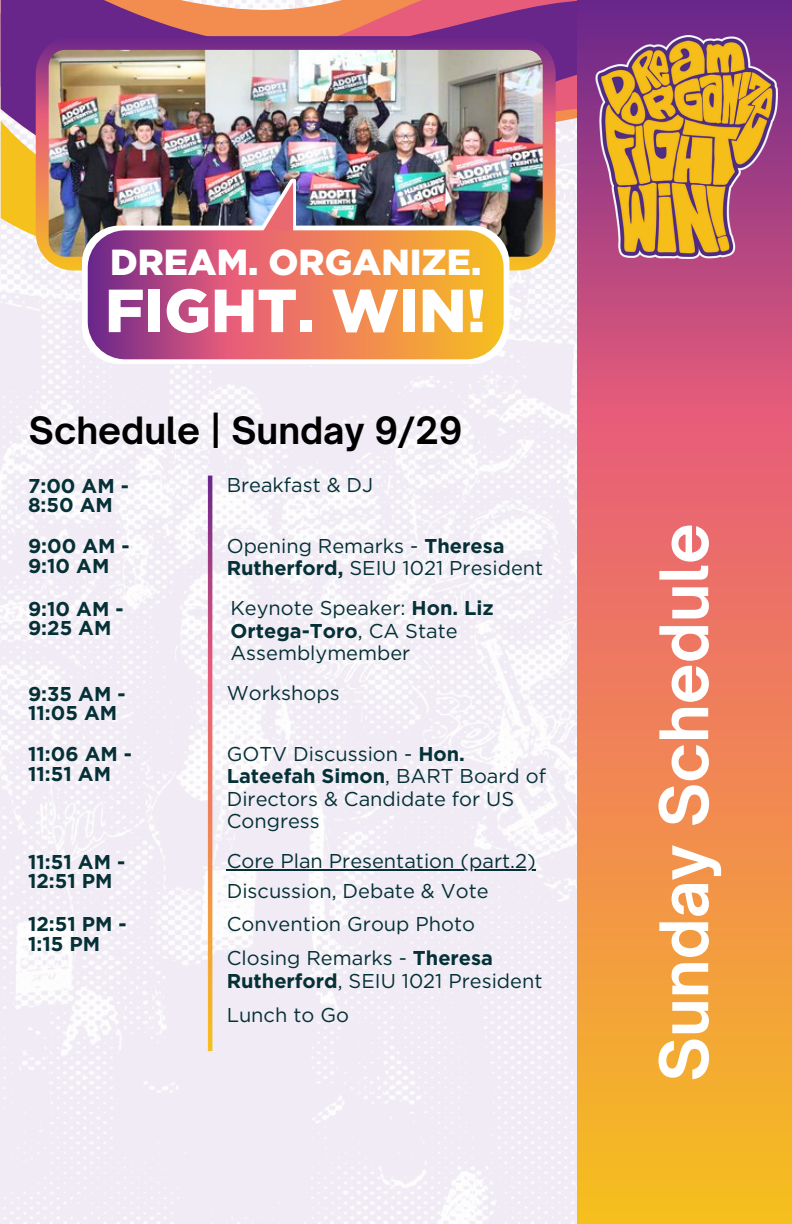
<style>
.page{position:relative;width:792px;height:1224px;background:#fff}
.page>*{position:absolute;margin:0;border:0;box-sizing:border-box;transform-origin:0 0}
.t1{font:700 64px "Open Sauce One";color:#fff}
.t2{font:900 60.8px "Gotham";color:#fff}
.t3{font:900 36.2px "Gotham";color:#fff}
.t4{font:700 36px "Open Sauce One";color:#000}
.t5{font:20px/22.4px "Gotham";color:#043036}
.t6{font:700 20px/19.6px "Gotham";color:#043036}
.s1{font-weight:700}
</style>
<div class="page">
<img style="left:0;top:0;width:577px;height:1224px">
<svg style="left:1px;top:0;width:577px;height:372px"></svg>
<svg style="left:1px;top:209px;width:81px;height:66px"></svg>
<svg style="left:1px;top:13px;width:266px;height:196px;background:#a5626e"></svg>
<svg style="left:578px;top:0;width:214px;height:1224px;background:#e37e58"></svg>
<svg style="left:208px;top:476px;width:4px;height:575px;background:#d7735f"></svg>
<hr style="left:227px;top:870px;width:102px;height:1px;background:#043036">
<hr style="left:329px;top:870px;width:207px;height:1px;background:#043036">
<svg style="left:36px;top:36px;width:520px;height:234px;background:#a5587a"></svg>
<img style="left:49px;top:50px;width:493px;height:207px;border-radius:16px">
<div style="left:82px;top:226px;width:427px;height:138px;background:#fff;border-radius:37px"></div>
<img style="left:245px;top:177px;width:51px;height:53px">
<svg style="left:88px;top:230px;width:415px;height:129px;background:#d87360"></svg>
<img style="left:593px;top:35px;width:184px;height:224px">
<p class="t3" style="left:110px;top:241px;width:373px">DREAM. ORGANIZE.</p>
<p class="t2" style="left:105px;top:274px;width:383px">FIGHT. WIN!</p>
<p class="t4" style="left:29px;top:408px;width:435px">Schedule | Sunday 9/29</p>
<p class="t6" style="left:28px;top:476px;width:102px">7:00 AM -<br>8:50 AM</p>
<p class="t5" style="left:227px;top:474px;width:148px">Breakfast &amp; DJ</p>
<p class="t6" style="left:28px;top:536px;width:103px">9:00 AM -<br>9:10 AM</p>
<h3 class="t5" style="left:227px;top:534px;width:318px">Opening Remarks - <span class="s1">Theresa<br>Rutherford,</span> SEIU 1021 President</h3>
<h1 class="t6" style="left:28px;top:599px;width:97px">9:10 AM -<br>9:25 AM</h1>
<p class="t5" style="left:231px;top:597px;width:265px">Keynote Speaker: <span class="s1">Hon. Liz<br>Ortega-Toro</span>, CA State<br>Assemblymember</p>
<h4 class="t6" style="left:28px;top:684px;width:99px">9:35 AM -<br>11:05 AM</h4>
<h5 class="t5" style="left:227px;top:682px;width:114px">Workshops</h5>
<p class="t6" style="left:28px;top:744px;width:105px">11:06 AM -<br>11:51 AM</p>
<h5 class="t5" style="left:227px;top:742px;width:321px">GOTV Discussion - <span class="s1">Hon.<br>Lateefah Simon</span>, BART Board of<br>Directors &amp; Candidate for US<br>Congress</h5>
<p class="t6" style="left:28px;top:852px;width:99px">11:51 AM -<br>12:51 PM</p>
<h5 class="t5" style="left:227px;top:850px;width:311px">Core Plan Presentation (part.2)</h5>
<p class="t5" style="left:227px;top:880px;width:263px">Discussion, Debate &amp; Vote</p>
<h5 class="t6" style="left:28px;top:914px;width:100px">12:51 PM -<br>1:15 PM</h5>
<p class="t5" style="left:227px;top:912px;width:250px">Convention Group Photo</p>
<h5 class="t5" style="left:227px;top:947px;width:317px">Closing Remarks - <span class="s1">Theresa<br>Rutherford</span>, SEIU 1021 President</h5>
<p class="t5" style="left:227px;top:1004px;width:124px">Lunch to Go</p>
<p class="t1" style="left:644px;top:1082px;width:560px;rotate:-90deg">Sunday Schedule</p>
</div>
